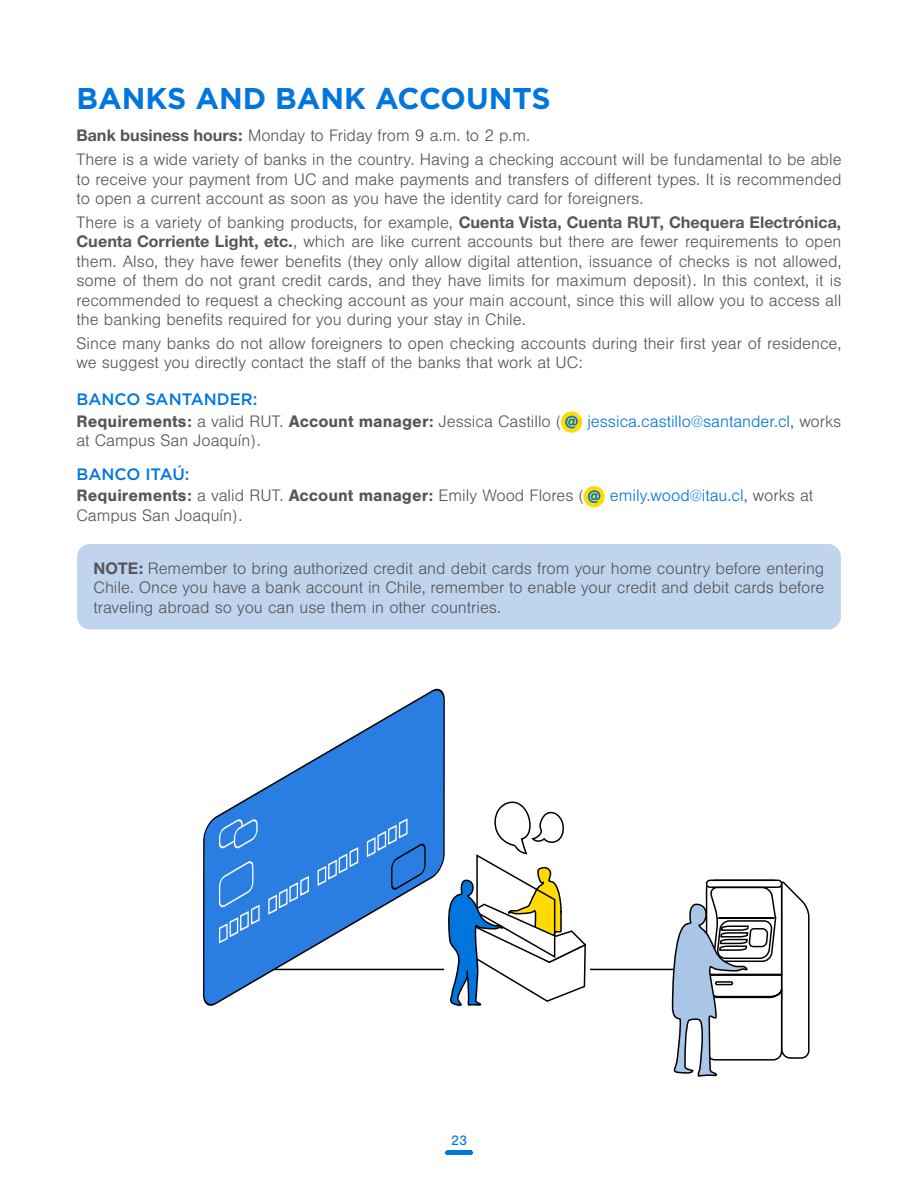
<style>
.page{position:relative;width:918px;height:1188px;background:#fff}
.page>*{position:absolute;margin:0;border:0;box-sizing:border-box;transform-origin:0 0}
.t1{font:700 30px "Gotham";color:#0176de}
.t2{font:300 17.25px/19.5px "Nimbus San";color:#56555a}
.t3{font:700 17.25px "Nimbus San";color:#56555a}
.t4{font:300 17.25px "Nimbus San";color:#0176de}
.t5{font:500 16.5px "Gotham";color:#0176de}
.t6{font:14.25px "Nimbus San";color:#0176de}
.s1{font-family:"Nimbus Sans Novus T";font-weight:700}
.s2{font-weight:300}
.s3{color:#56555a}
</style>
<div class="page">
<hr style="left:447px;top:1151px;width:24px;height:4px;background:#0176de">
<svg style="left:561px;top:411px;width:21px;height:22px"></svg>
<svg style="left:565px;top:416px;width:13px;height:12px"></svg>
<div style="left:584px;top:486px;width:21px;height:21px;background:#ffdb03;border-radius:50%"></div>
<svg style="left:588px;top:490px;width:12px;height:13px"></svg>
<div style="left:77px;top:544px;width:764px;height:85px;background:#c0d4ed;border-radius:13px"></div>
<hr style="left:590px;top:969px;width:197px;height:1px;background:#000">
<svg style="left:203px;top:688px;width:242px;height:318px"></svg>
<svg style="left:268px;top:874px;width:42px;height:43px"></svg>
<svg style="left:317px;top:845px;width:42px;height:43px"></svg>
<svg style="left:218px;top:815px;width:42px;height:131px"></svg>
<svg style="left:366px;top:816px;width:60px;height:78px"></svg>
<div style="left:706px;top:880px;width:76px;height:8px;border:2px solid #000;border-radius:3px"></div>
<svg style="left:671px;top:882px;width:139px;height:195px"></svg>
<svg style="left:448px;top:801px;width:139px;height:205px"></svg>
<h1 class="t1" style="left:77px;top:79px;width:476px">BANKS AND BANK ACCOUNTS</h1>
<p class="t2" style="left:77px;top:124px;width:767px;line-height:23.7px"><span class="s1">Bank business hours:</span> Monday to Friday from 9 a.m. to 2 p.m.<br>There is a wide variety of banks in the country. Having a checking account will be fundamental to be able</p>
<p class="t2" style="left:77px;top:170px;width:766px">to receive your payment from UC and make payments and transfers of different types. It is recommended to open a current account as soon as you have the identity card for foreigners.</p>
<p class="t2" style="left:77px;top:213px;width:767px;text-align:justify">There is a variety of banking products, for example, <span class="s1">Cuenta Vista, Cuenta RUT, Chequera Electrónica, Cuenta Corriente Light, etc.</span>, which are like current accounts but there are fewer requirements to open them. Also, they have fewer benefits (they only allow digital attention, issuance of checks is not allowed, some of them do not grant credit cards, and they have limits for maximum deposit). In this context, it is recommended to request a checking account as your main account, since this will allow you to access all the banking benefits required for you during your stay in Chile.</p>
<p class="t2" style="left:77px;top:334px;width:766px">Since many banks do not allow foreigners to open checking accounts during their first year of residence, we suggest you directly contact the staff of the banks that work at UC:</p>
<p class="t5" style="left:77px;top:388px;width:182px">BANCO SANTANDER:</p>
<p class="t3" style="left:77px;top:411px;width:486px">Requirements: <span class="s2">a valid RUT.</span> Account manager: <span class="s2">Jessica Castillo (</span></p>
<p class="t4" style="left:587px;top:412px;width:256px">jessica.castillo@santander.cl<span class="s3">, works</span></p>
<p class="t2" style="left:77px;top:431px;width:186px">at Campus San Joaquín).</p>
<p class="t5" style="left:77px;top:463px;width:114px">BANCO ITAÚ:</p>
<p class="t3" style="left:77px;top:486px;width:509px">Requirements: <span class="s2">a valid RUT.</span> Account manager: <span class="s2">Emily Wood Flores (</span></p>
<p class="t4" style="left:610px;top:487px;width:205px">emily.wood@itau.cl<span class="s3">, works at</span></p>
<p class="t2" style="left:77px;top:506px;width:167px">Campus San Joaquín).</p>
<p class="t2" style="left:94px;top:559px;width:732px;text-align:justify"><span class="s1">NOTE:</span> Remember to bring authorized credit and debit cards from your home country before entering Chile. Once you have a bank account in Chile, remember to enable your credit and debit cards before traveling abroad so you can use them in other countries.</p>
<p class="t6" style="left:451px;top:1132px;width:17px">23</p>
</div>
